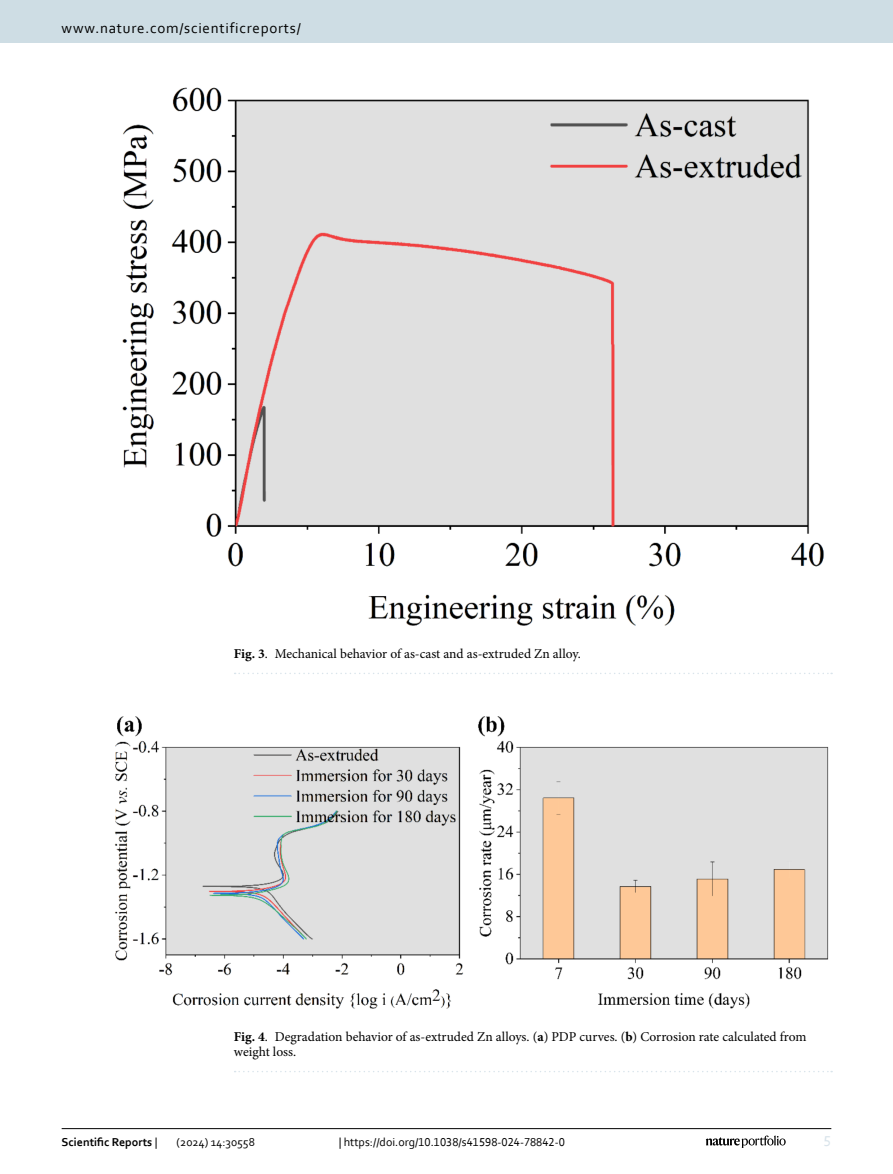
<style>
.page{position:relative;width:893px;height:1174px;background:#fff}
.page>*{position:absolute;margin:0;border:0;box-sizing:border-box;transform-origin:0 0}
.t1{font:15px "Corbel";letter-spacing:.05em;color:#000}
.t2{font:15px "Corbel";color:#d9e4eb}
.Figure_Caption{font:13.5px/15px "Minion Pro";color:#000}
.t3{font:12px "Corbel";color:#000}
.t4{font:700 12px "Corbel";color:#000}
.s1{font-weight:700}
.s2{font-weight:400}
</style>
<div class="page">
<img style="left:114px;top:716px;width:715px;height:293px">
<svg style="left:235px;top:1071px;width:597px;height:1px"></svg>
<img style="left:122px;top:87px;width:702px;height:539px">
<svg style="left:235px;top:672px;width:597px;height:2px"></svg>
<hr style="left:62px;top:1128px;width:769px;height:1px;background:#000">
<svg style="left:706px;top:1135px;width:80px;height:12px"></svg>
<div style="left:0;top:0;width:893px;height:43px;background:#cedde4"></div>
<p class="t1" style="left:62px;top:18px;width:241px">www.nature.com/scientificreports/</p>
<p class="Figure_Caption" style="left:234px;top:646px;width:348px"><span class="s1">Fig. 3</span>. Mechanical behavior of as-cast and as-extruded Zn alloy.</p>
<p class="Figure_Caption" style="left:234px;top:1029px;width:574px"><span class="s1">Fig. 4</span>. Degradation behavior of as-extruded Zn alloys. (<span class="s1">a</span>) PDP curves. (<span class="s1">b</span>) Corrosion rate calculated from weight loss.</p>
<p class="t4" style="left:62px;top:1134px;width:97px">Scientific Reports <span class="s2">|</span></p>
<p class="t3" style="left:177px;top:1134px;width:80px">(2024) 14:30558</p>
<p class="t3" style="left:339px;top:1134px;width:228px">| https://doi.org/10.1038/s41598-024-78842-0</p>
<p class="t2" style="left:824px;top:1132px;width:9px">5</p>
</div>
